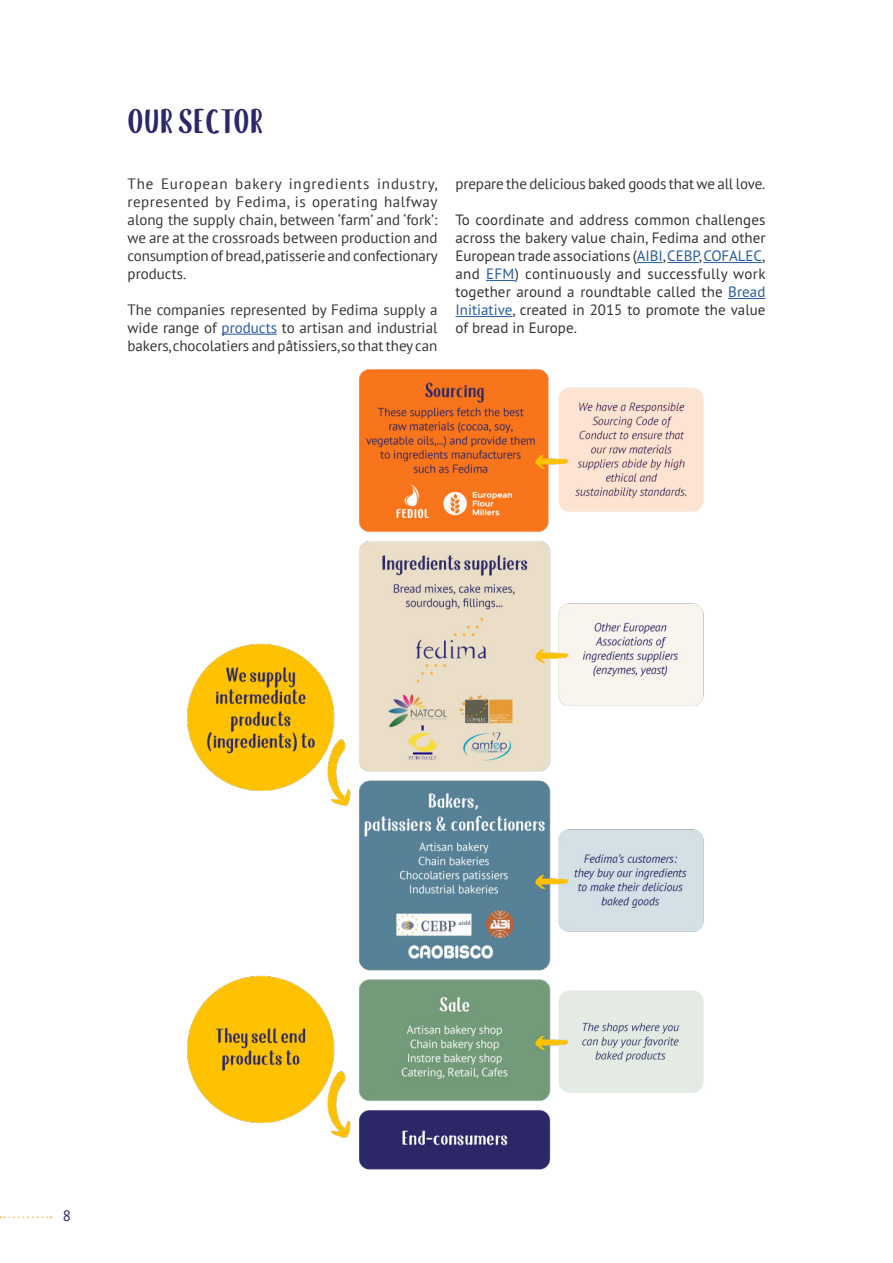
<style>
.page{position:relative;width:893px;height:1263px;background:#fff}
.page>*{position:absolute;margin:0;border:0;box-sizing:border-box;transform-origin:0 0}
.t1{font:33px "Snow Hut";color:#2c2867}
.t2{font:15px/18px "PT Sans";letter-spacing:-.005em;color:#343433;text-align:justify}
.t3{font:15px/18px "PT Sans Pro";color:#343433;text-align:justify}
.t4{font:15px "PT Sans";color:#2c2867}
.s1{color:#275c9d}
</style>
<div class="page">
<svg style="left:0;top:1216px;width:51px;height:2px"></svg>
<hr style="left:222px;top:334px;width:55px;height:1px;background:#275c9d">
<svg style="left:637px;top:262px;width:26px;height:1px"></svg>
<hr style="left:667px;top:262px;width:32px;height:1px;background:#275c9d">
<hr style="left:703px;top:262px;width:59px;height:1px;background:#275c9d">
<svg style="left:486px;top:280px;width:29px;height:1px"></svg>
<hr style="left:728px;top:298px;width:37px;height:1px;background:#275c9d">
<hr style="left:455px;top:316px;width:57px;height:1px;background:#275c9d">
<img style="left:187px;top:369px;width:517px;height:801px">
<h1 class="t1" style="left:128px;top:101px;width:137px">OUR SECTOR</h1>
<p class="t2" style="left:128px;top:174px;width:312px">The European bakery ingredients industry, represented by Fedima, is operating halfway along the supply chain, between ‘farm’ and ‘fork’: we are at the crossroads between production and consumption of bread, patisserie and confectionary products.</p>
<p class="t2" style="left:128px;top:300px;width:311px">The companies represented by Fedima supply a wide range of <span class="s1">products</span> to artisan and industrial bakers, chocolatiers and pâtissiers, so that they can</p>
<p class="t2" style="left:455px;top:174px;width:311px">prepare the delicious baked goods that we all love.</p>
<p class="t3" style="left:455px;top:210px;width:312px">To coordinate and address common challenges across the bakery value chain, Fedima and other European trade associations (<span class="s1">AIBI</span>, <span class="s1">CEBP</span>, <span class="s1">COFALEC</span>, and <span class="s1">EFM</span>) continuously and successfully work together around a roundtable called the <span class="s1">Bread Initiative</span>, created in 2015 to promote the value of bread in Europe.</p>
<p class="t4" style="left:63px;top:1206px;width:10px">8</p>
</div>
